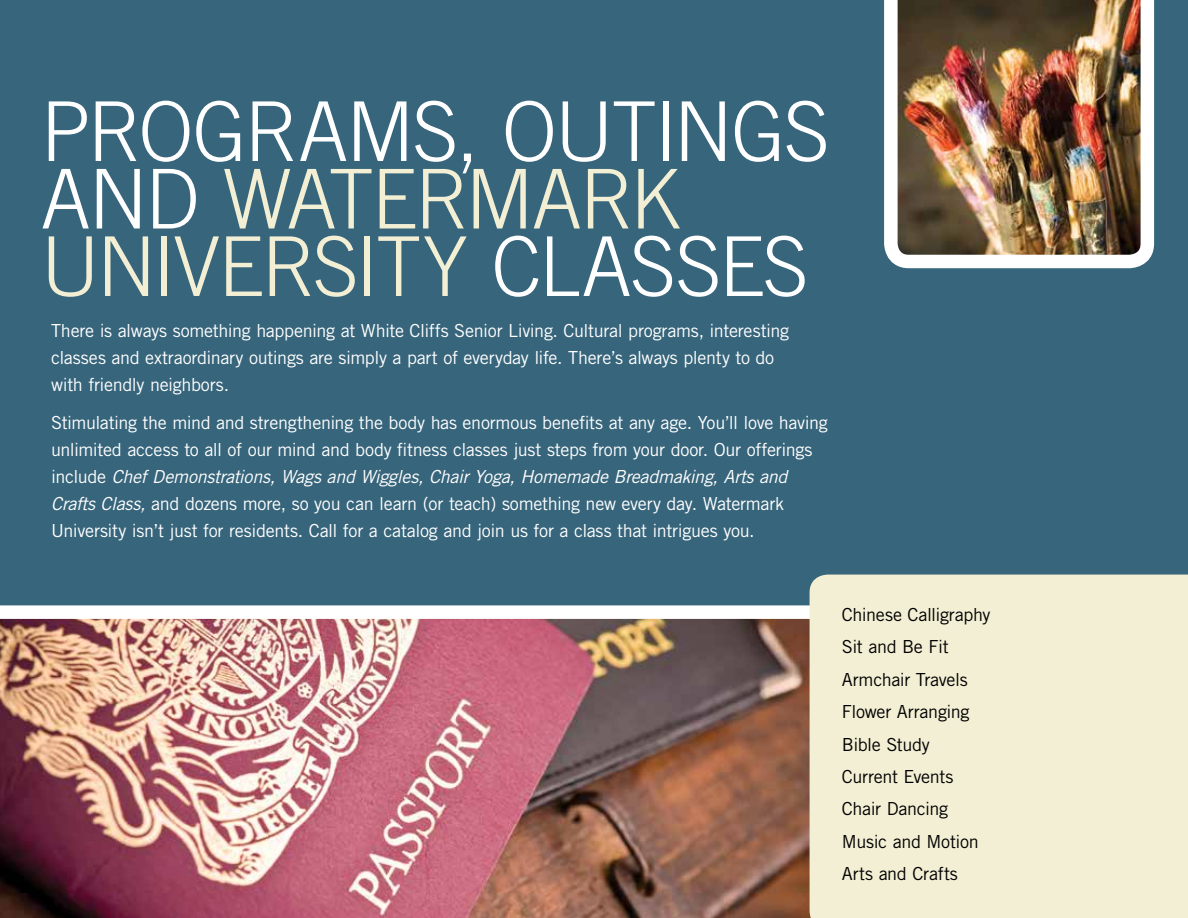
<style>
.page{position:relative;width:1188px;height:918px;background:#fff}
.page>*{position:absolute;margin:0;border:0;box-sizing:border-box;transform-origin:0 0}
.t1{font:300 82.5px/67.5px "Trade Gothic";letter-spacing:-.03em;color:#fff}
.t2{font:18px/27px "Trade Gothic";letter-spacing:-.02em;color:#fff}
.t3{font:18px/32.4px "Trade Gothic";letter-spacing:-.02em;color:#000}
.s1{color:#f3efd4}
.s2{font-style:italic}
</style>
<div class="page">
<img style="left:0;top:619px;width:810px;height:299px">
<div style="left:0;top:0;width:1188px;height:619px;background:#37657b"></div>
<div style="left:810px;top:575px;width:378px;height:343px;background:#f3efd4"></div>
<img style="left:884px;top:0;width:270px;height:268px">
<h1 class="t1" style="left:40px;top:97px;width:791px">PROGRAMS, OUTINGS<br>AND <span class="s1">WATERMARK<br>UNIVERSITY</span> CLASSES</h1>
<p class="t2" style="left:51px;top:317px;width:739px">There is always something happening at White Cliffs Senior Living. Cultural programs, interesting classes and extraordinary outings are simply a part of everyday life. There’s always plenty to do with friendly neighbors.</p>
<p class="t2" style="left:51px;top:409px;width:778px">Stimulating the mind and strengthening the body has enormous benefits at any age. You’ll love having unlimited access to all of our mind and body fitness classes just steps from your door. Our offerings include <span class="s2">Chef Demonstrations, Wags and Wiggles, Chair Yoga, Homemade Breadmaking, Arts and Crafts Class,</span> and dozens more, so you can learn (or teach) something new every day. Watermark University isn’t just for residents. Call for a catalog and join us for a class that intrigues you.</p>
<p class="t3" style="left:842px;top:598px;width:150px">Chinese Calligraphy<br>Sit and Be Fit<br>Armchair Travels<br>Flower Arranging<br>Bible Study<br>Current Events<br>Chair Dancing<br>Music and Motion<br>Arts and Crafts</p>
</div>
